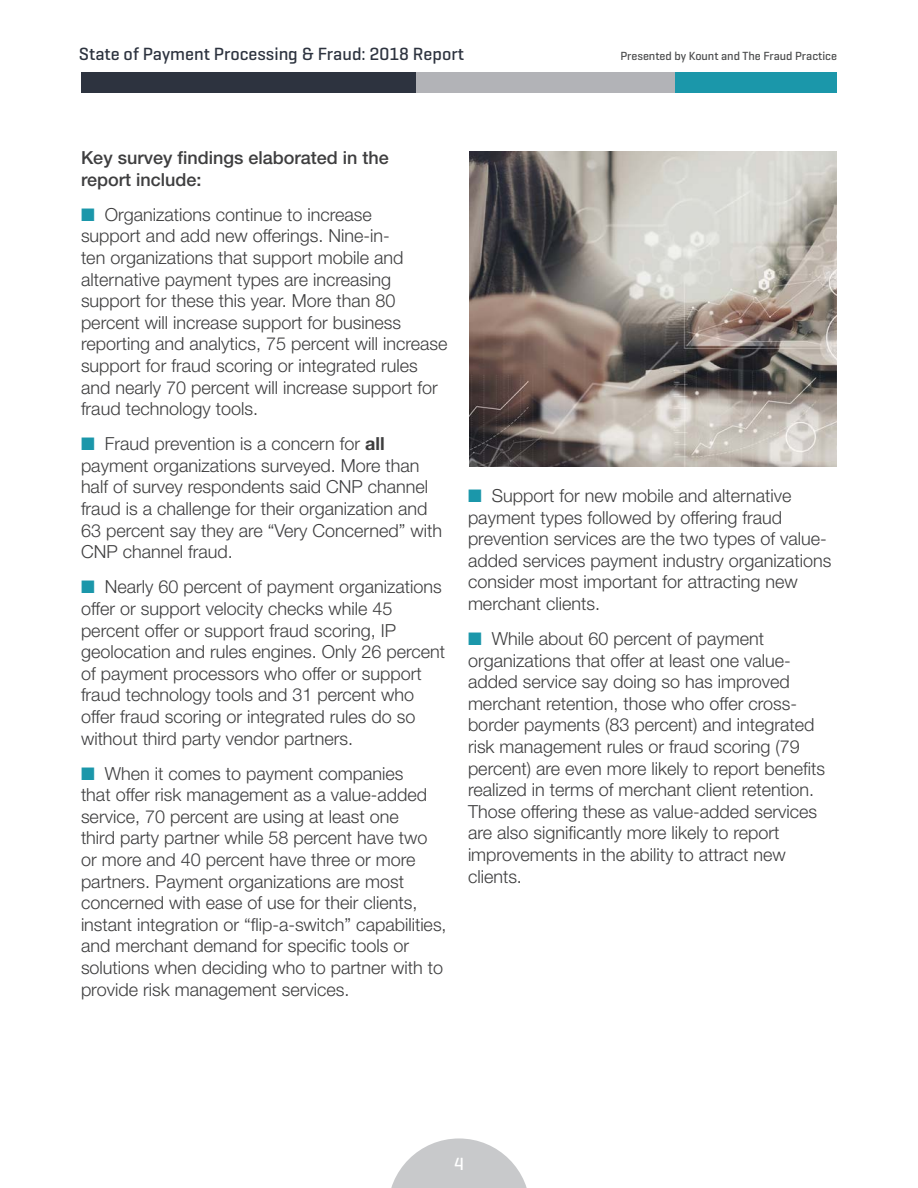
<style>
.page{position:relative;width:918px;height:1188px;background:#fff}
.page>*{position:absolute;margin:0;border:0;box-sizing:border-box;transform-origin:0 0}
.t1{font:300 18px/21.6px "Helvetica Neue LT Std";color:#3e3e3f}
.t2{font:500 18px/21.6px "Helvetica Neue LT Std";color:#3e3e3f}
.t3{font:500 18px "Geogrotesque";color:#2d333f}
.t4{font:500 18px "Geogrotesque";color:#fff}
.t5{font:500 12px "Geogrotesque";color:#4b4c4d}
.s1{color:#1b97aa}
.s2{font-weight:700}
</style>
<div class="page">
<div style="left:81px;top:73px;width:756px;height:20px;background:#2d333f"></div>
<div style="left:417px;top:73px;width:420px;height:20px;background:#b2b3b7"></div>
<div style="left:675px;top:73px;width:162px;height:20px;background:#1b97aa"></div>
<svg style="left:391px;top:1138px;width:136px;height:50px"></svg>
<img style="left:469px;top:151px;width:368px;height:316px">
<p class="t3" style="left:79px;top:42px;width:387px">State of Payment Processing &amp; Fraud: 2018 Report</p>
<p class="t5" style="left:620px;top:48px;width:218px">Presented by Kount and The Fraud Practice</p>
<p class="t2" style="left:81px;top:147px;width:309px">Key survey findings elaborated in the report include:</p>
<p class="t1" style="left:81px;top:203px;width:368px"><span class="s1">■</span> Organizations continue to increase<br>support and add new offerings. Nine-in-<br>ten organizations that support mobile and alternative payment types are increasing support for these this year. More than 80 percent will increase support for business reporting and analytics, 75 percent will increase support for fraud scoring or integrated rules and nearly 70 percent will increase support for fraud technology tools.</p>
<p class="t1" style="left:81px;top:433px;width:363px"><span class="s1">■</span> Fraud prevention is a concern for <span class="s2">all </span>payment organizations surveyed. More than half of survey respondents said CNP channel fraud is a challenge for their organization and 63 percent say they are “Very Concerned” with CNP channel fraud.</p>
<p class="t1" style="left:81px;top:576px;width:366px"><span class="s1">■</span> Nearly 60 percent of payment organizations offer or support velocity checks while 45 percent offer or support fraud scoring, IP geolocation and rules engines. Only 26 percent of payment processors who offer or support fraud technology tools and 31 percent who offer fraud scoring or integrated rules do so without third party vendor partners.</p>
<p class="t1" style="left:81px;top:762px;width:367px"><span class="s1">■</span> When it comes to payment companies<br>that offer risk management as a value-added service, 70 percent are using at least one<br>third party partner while 58 percent have two or more and 40 percent have three or more partners. Payment organizations are most concerned with ease of use for their clients, instant integration or “flip-a-switch” capabilities, and merchant demand for specific tools or solutions when deciding who to partner with to provide risk management services.</p>
<p class="t1" style="left:468px;top:484px;width:365px"><span class="s1">■</span> Support for new mobile and alternative payment types followed by offering fraud prevention services are the two types of value&shy;added services payment industry organizations consider most important for attracting new merchant clients.</p>
<p class="t1" style="left:468px;top:627px;width:359px"><span class="s1">■</span> While about 60 percent of payment organizations that offer at least one value&shy;added service say doing so has improved merchant retention, those who offer cross&shy;border payments (83 percent) and integrated risk management rules or fraud scoring (79 percent) are even more likely to report benefits realized in terms of merchant client retention.<br>Those offering these as value-added services are also significantly more likely to report improvements in the ability to attract new clients.</p>
<p class="t4" style="left:454px;top:1152px;width:11px">4</p>
</div>
